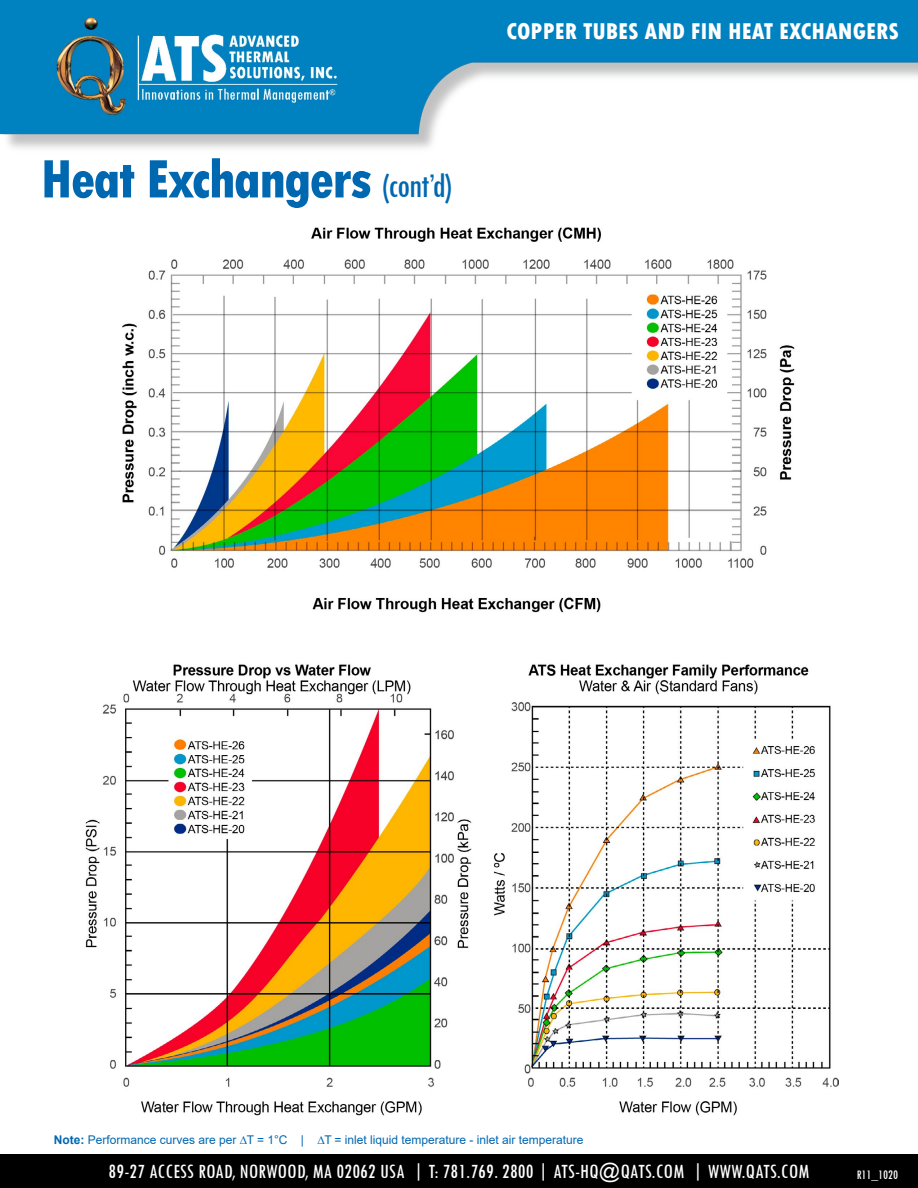
<style>
.page{position:relative;width:918px;height:1188px;background:#fff}
.page>*{position:absolute;margin:0;border:0;box-sizing:border-box;transform-origin:0 0}
.t1{font:800 condensed 57px "Tw Cen";letter-spacing:-.03em;color:#0067b1}
.t2{font:800 condensed 24px "Tw Cen";color:#fff}
.t3{font:condensed 21px "Tw Cen";letter-spacing:.01em;color:#fff}
.t4{font:condensed 13.5px "Tw Cen";color:#fff}
.t5{font:12px "Arial";color:#0067b1}
.s1{font-weight:400;font-size:36px}
.s2{font-weight:700}
</style>
<div class="page">
<img style="left:0;top:0;width:918px;height:148px">
<img style="left:85px;top:227px;width:753px;height:889px">
<div style="left:0;top:1155px;width:918px;height:33px;background:#000"></div>
<h1 class="t1" style="left:40px;top:145px;width:412px">Heat Exchangers <span class="s1">(cont’d)</span></h1>
<h2 class="t2" style="left:507px;top:17px;width:394px">COPPER TUBES AND FIN HEAT EXCHANGERS</h2>
<p class="t5" style="left:54px;top:1131px;width:531px"><span class="s2">Note:</span> Performance curves are per ∆T = 1°C | ∆T = inlet liquid temperature - inlet air temperature</p>
<h3 class="t3" style="left:109px;top:1159px;width:702px">89-27 ACCESS ROAD, NORWOOD, MA 02062 USA | T: 781.769. 2800 | ATS-HQ@QATS.COM | WWW.QATS.COM</h3>
<p class="t4" style="left:857px;top:1166px;width:43px">R11_1020</p>
</div>
